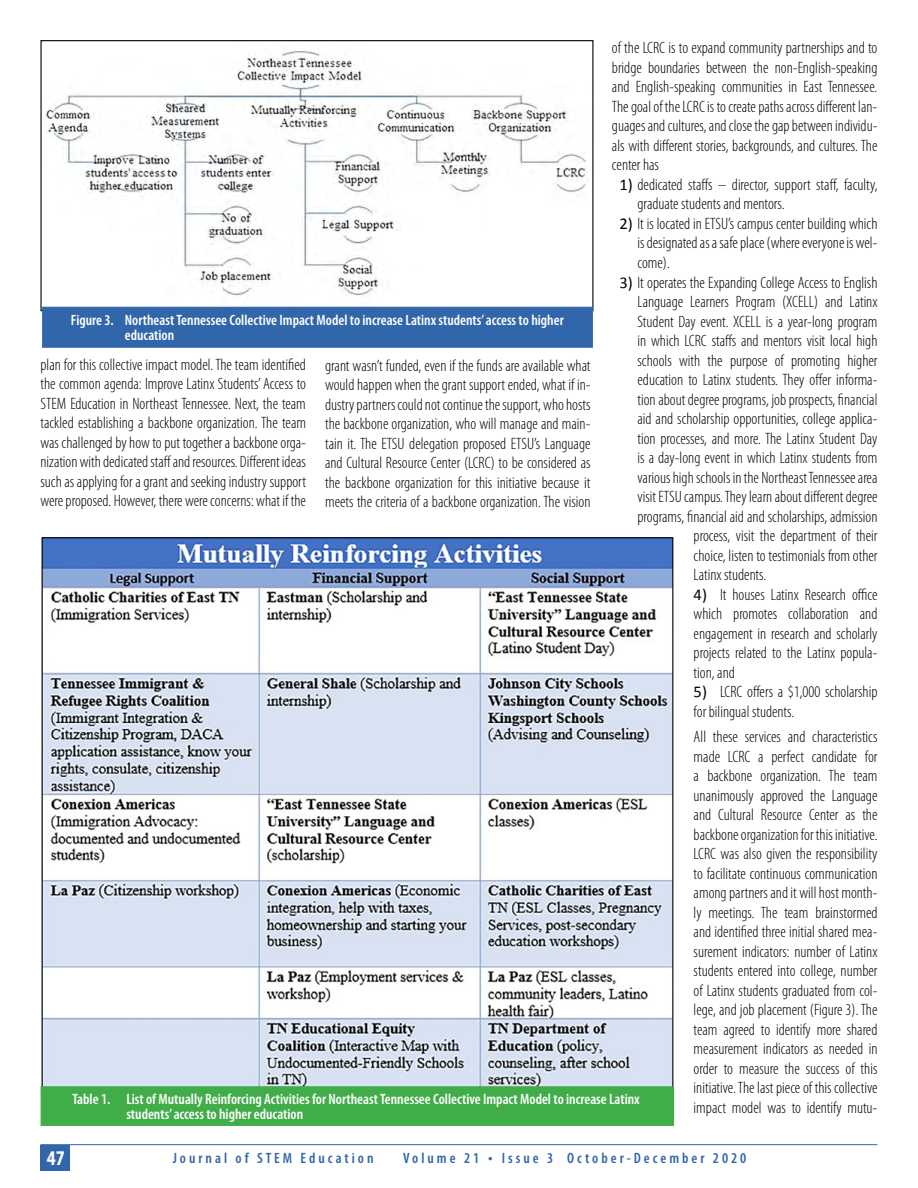
<style>
.page{position:relative;width:918px;height:1188px;background:#fff}
.page>*{position:absolute;margin:0;border:0;box-sizing:border-box;transform-origin:0 0}
.t1{font:700 condensed 21px "Myriad Pro";color:#fff}
.t2{font:300 condensed 16.5px/19.5px "Myriad Pro";color:#000;text-align:justify}
.t3{font:600 condensed 15px/15px "Myriad Pro";color:#fff}
.t4{font:600 condensed 15px "Myriad Pro";letter-spacing:.2em;color:#3166aa}
.s1{font-family:"Calibri";font-weight:400;font-stretch:normal}
.s2{font-size:16.5px}
</style>
<div class="page">
<hr style="left:40px;top:1144px;width:838px;height:1px;background:#3166aa">
<div style="left:40px;top:1145px;width:30px;height:26px;background:#3166aa"></div>
<img style="left:44px;top:539px;width:627px;height:547px">
<div style="left:41px;top:1086px;width:633px;height:40px;background:#41ad49;border:1px solid #41ad49"></div>
<img style="left:42px;top:48px;width:549px;height:259px">
<div style="left:42px;top:307px;width:551px;height:41px;background:#3166aa;border:1px solid #3166aa"></div>
<p class="t2" style="left:612px;top:38px;width:267px">of the LCRC is to expand community partnerships and to bridge boundaries between the non-English-speaking and English-speaking communities in East Tennessee.<br>The goal of the LCRC is to create paths across different lan&shy;guages and cultures, and close the gap between individu&shy;als with different stories, backgrounds, and cultures. The center has</p>
<p class="t2" style="left:638px;top:175px;width:241px;text-indent:-18px"><span class="s1">1)</span> dedicated staffs – director, support staff, faculty, graduate students and mentors.</p>
<p class="t2" style="left:638px;top:214px;width:242px;text-indent:-18px"><span class="s1">2)</span> It is located in ETSU’s campus center building which is designated as a safe place (where everyone is wel&shy;come).</p>
<p class="t2" style="left:620px;top:272px;width:259px"><span class="s1">3)</span> It operates the Expanding College Access to English</p>
<p class="t2" style="left:638px;top:292px;width:241px">Language Learners Program (XCELL) and Latinx</p>
<p class="t2" style="left:638px;top:311px;width:241px">Student Day event. XCELL is a year-long program</p>
<p class="t2" style="left:638px;top:331px;width:242px">in which LCRC staffs and mentors visit local high</p>
<p class="t2" style="left:638px;top:350px;width:242px">schools with the purpose of promoting higher</p>
<p class="t2" style="left:638px;top:370px;width:242px">education to Latinx students. They offer informa-</p>
<p class="t2" style="left:638px;top:389px;width:241px">tion about degree programs, job prospects, financial</p>
<p class="t2" style="left:638px;top:409px;width:242px">aid and scholarship opportunities, college applica-</p>
<p class="t2" style="left:638px;top:428px;width:241px">tion processes, and more. The Latinx Student Day</p>
<p class="t2" style="left:638px;top:448px;width:241px">is a day-long event in which Latinx students from</p>
<p class="t2" style="left:638px;top:467px;width:241px">various high schools in the Northeast Tennessee area</p>
<p class="t2" style="left:638px;top:487px;width:241px">visit ETSU campus. They learn about different degree</p>
<p class="t2" style="left:638px;top:506px;width:241px">programs, financial aid and scholarships, admission</p>
<p class="t2" style="left:694px;top:526px;width:185px">process, visit the department of their</p>
<p class="t2" style="left:694px;top:545px;width:185px">choice, listen to testimonials from other</p>
<p class="t2" style="left:694px;top:565px;width:74px">Latinx students.</p>
<p class="t2" style="left:694px;top:584px;width:185px"><span class="s1">4)</span> It houses Latinx Research office which promotes collaboration and engagement in research and scholarly projects related to the Latinx popula&shy;tion, and</p>
<p class="t2" style="left:694px;top:682px;width:185px"><span class="s1">5)</span> LCRC offers a $1,000 scholarship for bilingual students.</p>
<p class="t2" style="left:694px;top:727px;width:185px">All these services and characteristics made LCRC a perfect candidate for a backbone organization. The team unanimously approved the Language and Cultural Resource Center as the backbone organization for this initiative.<br>LCRC was also given the responsibility to facilitate continuous communication among partners and it will host month&shy;ly meetings. The team brainstormed and identified three initial shared mea&shy;surement indicators: number of Latinx students entered into college, number of Latinx students graduated from col&shy;lege, and job placement (Figure 3). The team agreed to identify more shared measurement indicators as needed in order to measure the success of this initiative. The last piece of this collective impact model was to identify mutu-</p>
<p class="t3" style="left:125px;top:312px;width:440px;text-indent:-54px">Figure 3. Northeast Tennessee Collective Impact Model to increase Latinx students’ access to higher education</p>
<p class="t2" style="left:40px;top:355px;width:267px">plan for this collective impact model. The team identified the common agenda: Improve Latinx Students’ Access to STEM Education in Northeast Tennessee. Next, the team tackled establishing a backbone organization. The team was challenged by how to put together a backbone orga&shy;nization with dedicated staff and resources. Different ideas such as applying for a grant and seeking industry support were proposed. However, there were concerns: what if the</p>
<p class="t2" style="left:325px;top:356px;width:267px">grant wasn’t funded, even if the funds are available what would happen when the grant support ended, what if in&shy;dustry partners could not continue the support, who hosts the backbone organization, who will manage and main&shy;tain it. The ETSU delegation proposed ETSU’s Language and Cultural Resource Center (LCRC) to be considered as the backbone organization for this initiative because it meets the criteria of a backbone organization. The vision</p>
<p class="t3" style="left:126px;top:1091px;width:515px;text-indent:-54px">Table 1. List of Mutually Reinforcing Activities for Northeast Tennessee Collective Impact Model to increase Latinx students’ access to higher education</p>
<p class="t1" style="left:47px;top:1145px;width:19px">47</p>
<p class="t4" style="left:173px;top:1149px;width:202px">Journal of STEM Education</p>
<p class="t4" style="left:403px;top:1149px;width:345px">Volume 21 <span class="s2">•</span> Issue 3 October-December 2020</p>
</div>
